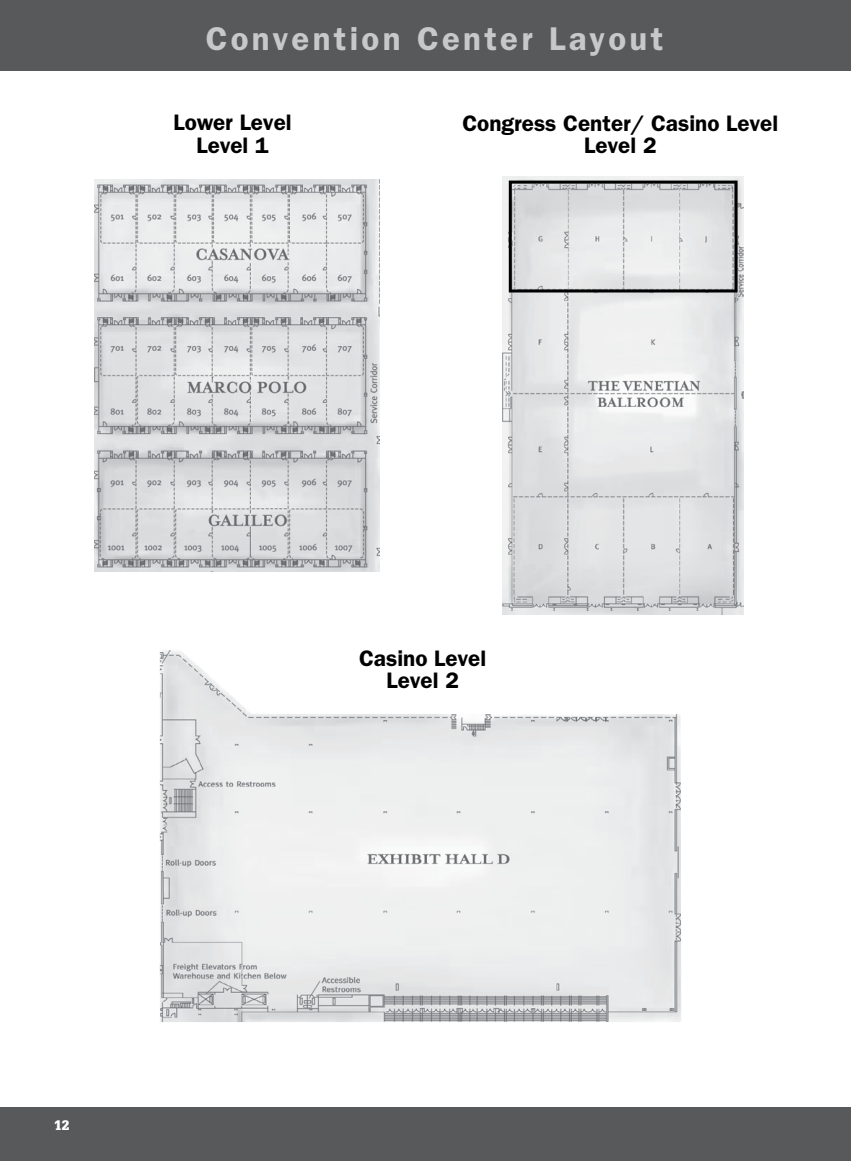
<style>
.page{position:relative;width:851px;height:1161px;background:#fff}
.page>*{position:absolute;margin:0;border:0;box-sizing:border-box;transform-origin:0 0}
.t1{font:600 33px "ITC Franklin Gothic Std";letter-spacing:.1em;color:#c6c8ca}
.t2{font:600 22.5px/22.5px "ITC Franklin Gothic Std";color:#000;text-align:center}
.t3{font:900 13.5px "Glypha LT Std";color:#fff}
</style>
<div class="page">
<div style="left:0;top:1107px;width:850px;height:54px;background:#58595b"></div>
<div style="left:0;top:0;width:850px;height:70px;background:#58595b"></div>
<img style="left:502px;top:177px;width:241px;height:438px">
<img style="left:94px;top:180px;width:285px;height:391px">
<img style="left:160px;top:650px;width:521px;height:372px">
<svg style="left:508px;top:181px;width:229px;height:111px;background:#cfd0d1"></svg>
<h1 class="t1" style="left:206px;top:19px;width:459px">Convention Center Layout</h1>
<p class="t2" style="left:173px;top:111px;width:120px">Lower Level<br>Level 1</p>
<p class="t2" style="left:462px;top:112px;width:317px">Congress Center/ Casino Level<br>Level 2</p>
<p class="t3" style="left:54px;top:1117px;width:17px">12</p>
<p class="t2" style="left:359px;top:647px;width:129px">Casino Level<br>Level 2</p>
</div>
